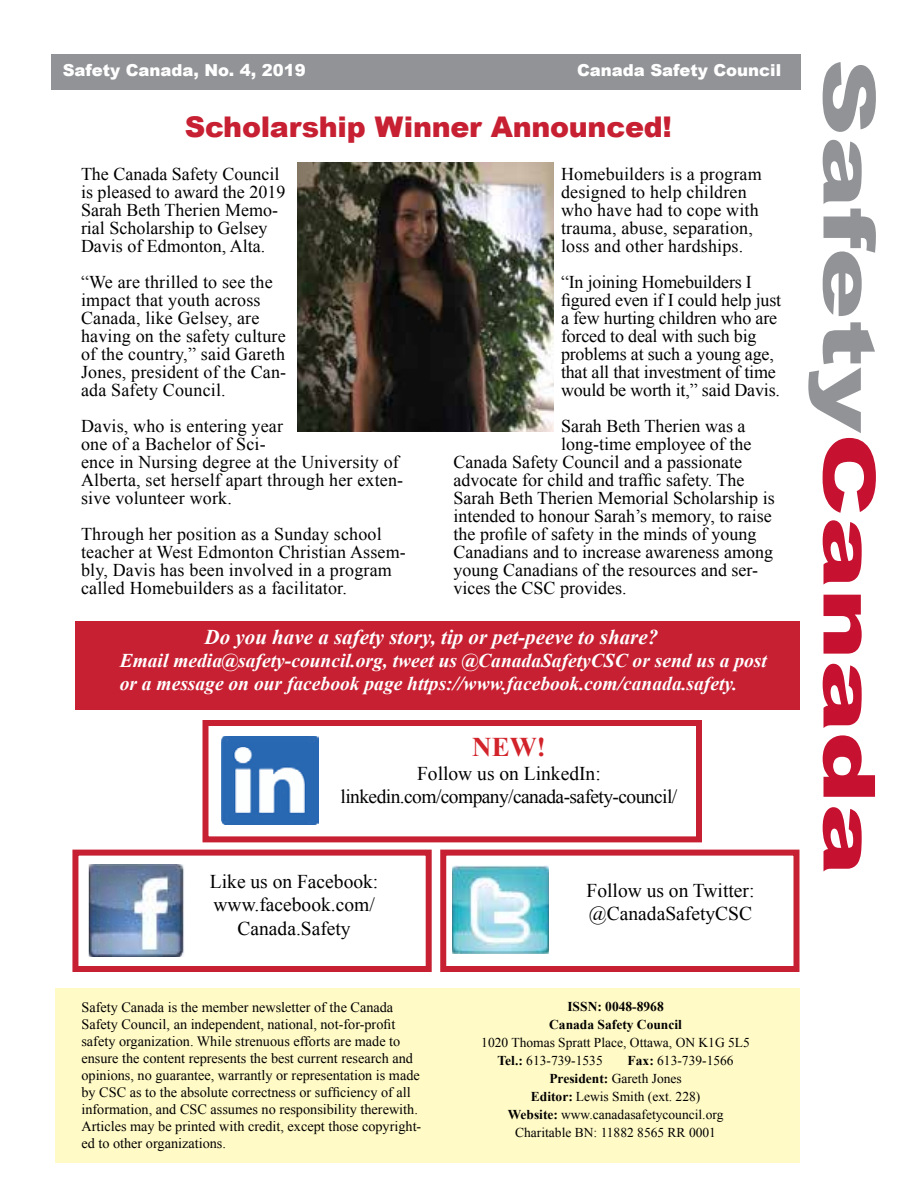
<style>
.page{position:relative;width:918px;height:1188px;background:#fff}
.page>*{position:absolute;margin:0;border:0;box-sizing:border-box;transform-origin:0 0}
.t1{font:900 72px "Arial";color:#919396;scale:1.49 1}
.t2{font:900 28.5px "Arial";letter-spacing:-.01em;color:#c72032}
.t3{font:700 27px "Times New Roman";color:#d2232a}
.t4{font:italic 700 21px "Times New Roman";color:#fff}
.t5{font:italic 700 19.5px/23.4px "Times New Roman";color:#fff}
.t6{font:19.5px/23.4px "Times New Roman";color:#000;text-align:center}
.t7{font:19.5px/23.4px "Times New Roman";letter-spacing:-.03em;color:#000;text-align:center}
.t8{font:18px/18px "Times New Roman";color:#000}
.t9{font:900 16.5px "Arial";color:#fff}
.t10{font:14.25px/17.1px "Times New Roman";color:#000}
.t11{font:13.5px/18px "Times New Roman";color:#000}
.t12{font:700 13.5px/18px "Times New Roman";color:#000;text-align:center}
.s1{color:#c61130}
.s2{font-weight:700}
</style>
<div class="page">
<div style="left:51px;top:54px;width:750px;height:36px;background:#919396"></div>
<div style="left:75px;top:621px;width:725px;height:88px;background:#c72032"></div>
<div style="left:55px;top:988px;width:745px;height:175px;background:#fffac6"></div>
<div style="left:72px;top:850px;width:360px;height:122px;border:6px solid #c72032"></div>
<div style="left:440px;top:850px;width:360px;height:122px;border:6px solid #c72032"></div>
<div style="left:202px;top:720px;width:500px;height:122px;border:6px solid #c72032"></div>
<img style="left:88px;top:864px;width:96px;height:93px">
<img style="left:452px;top:866px;width:97px;height:88px">
<img style="left:222px;top:736px;width:96px;height:88px">
<img style="left:297px;top:162px;width:257px;height:270px">
<p class="t9" style="left:63px;top:58px;width:245px">Safety Canada, No. 4, 2019</p>
<p class="t9" style="left:577px;top:58px;width:206px">Canada Safety Council</p>
<h1 class="t1" style="left:901px;top:58px;width:550px;rotate:90deg">Safety<span class="s1">Canada</span></h1>
<h2 class="t2" style="left:185px;top:107px;width:489px">Scholarship Winner Announced!</h2>
<p class="t8" style="left:81px;top:165px;width:206px">The Canada Safety Council is pleased to award the 2019<br>Sarah Beth Therien Memo&shy;rial Scholarship to Gelsey<br>Davis of Edmonton, Alta.</p>
<p class="t8" style="left:81px;top:273px;width:207px">“We are thrilled to see the impact that youth across<br>Canada, like Gelsey, are having on the safety culture of the country,” said Gareth<br>Jones, president of the Can&shy;ada Safety Council.</p>
<p class="t8" style="left:81px;top:417px;width:324px">Davis, who is entering year<br>one of a Bachelor of Sci-<br>ence in Nursing degree at the University of<br>Alberta, set herself apart through her exten&shy;sive volunteer work.</p>
<p class="t8" style="left:81px;top:525px;width:326px">Through her position as a Sunday school teacher at West Edmonton Christian Assem&shy;bly, Davis has been involved in a program called Homebuilders as a facilitator.</p>
<p class="t8" style="left:561px;top:165px;width:202px">Homebuilders is a program designed to help children who have had to cope with trauma, abuse, separation, loss and other hardships.</p>
<p class="t8" style="left:561px;top:273px;width:222px">“In joining Homebuilders I figured even if I could help just a few hurting children who are forced to deal with such big problems at such a young age, that all that investment of time would be worth it,” said Davis.</p>
<p class="t8" style="left:561px;top:417px;width:186px">Sarah Beth Therien was a</p>
<p class="t8" style="left:561px;top:435px;width:192px">long-time employee of the</p>
<p class="t8" style="left:454px;top:453px;width:290px">Canada Safety Council and a passionate</p>
<p class="t8" style="left:454px;top:471px;width:292px">advocate for child and traffic safety. The</p>
<p class="t8" style="left:454px;top:489px;width:323px">Sarah Beth Therien Memorial Scholarship is</p>
<p class="t8" style="left:454px;top:507px;width:320px">intended to honour Sarah’s memory, to raise</p>
<p class="t8" style="left:454px;top:525px;width:304px">the profile of safety in the minds of young</p>
<p class="t8" style="left:454px;top:543px;width:321px">Canadians and to increase awareness among</p>
<p class="t8" style="left:454px;top:561px;width:306px">young Canadians of the resources and ser-</p>
<p class="t8" style="left:454px;top:579px;width:174px">vices the CSC provides.</p>
<p class="t4" style="left:205px;top:623px;width:455px">Do you have a safety story, tip or pet-peeve to share?</p>
<p class="t5" style="left:120px;top:648px;width:649px">Email media@safety-council.org, tweet us @CanadaSafetyCSC or send us a post or a message on our facebook page https://www.facebook.com/canada.safety.</p>
<h3 class="t3" style="left:472px;top:729px;width:75px">NEW!</h3>
<p class="t7" style="left:341px;top:761px;width:338px">Follow us on LinkedIn: linkedin.com/company/canada-safety-council/</p>
<p class="t6" style="left:210px;top:869px;width:170px">Like us on Facebook: www.facebook.com/<br>Canada.Safety</p>
<p class="t6" style="left:587px;top:878px;width:169px;text-align:left">Follow us on Twitter: @CanadaSafetyCSC</p>
<p class="t10" style="left:81px;top:998px;width:341px">Safety Canada is the member newsletter of the Canada Safety Council, an independent, national, not-for-profit safety organization. While strenuous efforts are made to ensure the content represents the best current research and opinions, no guarantee, warrantly or representation is made by CSC as to the absolute correctness or sufficiency of all information, and CSC assumes no responsibility therewith.<br>Articles may be printed with credit, except those copyright&shy;ed to other organizations.</p>
<p class="t12" style="left:549px;top:997px;width:134px">ISSN: 0048-8968<br>Canada Safety Council</p>
<p class="t11" style="left:498px;top:1033px;width:254px;text-indent:-16px">1020 Thomas Spratt Place, Ottawa, ON K1G 5L5<br><span class="s2">Tel.:</span> 613-739-1535</p>
<p class="t11" style="left:628px;top:1051px;width:108px"><span class="s2">Fax:</span> 613-739-1566</p>
<p class="t11" style="left:549px;top:1069px;width:134px"><span class="s2">President:</span> Gareth Jones</p>
<p class="t11" style="left:531px;top:1087px;width:171px"><span class="s2">Editor:</span> Lewis Smith (ext. 228)</p>
<p class="t11" style="left:508px;top:1105px;width:217px"><span class="s2">Website:</span> www.canadasafetycouncil.org</p>
<p class="t11" style="left:515px;top:1123px;width:202px">Charitable BN: 11882 8565 RR 0001</p>
</div>
